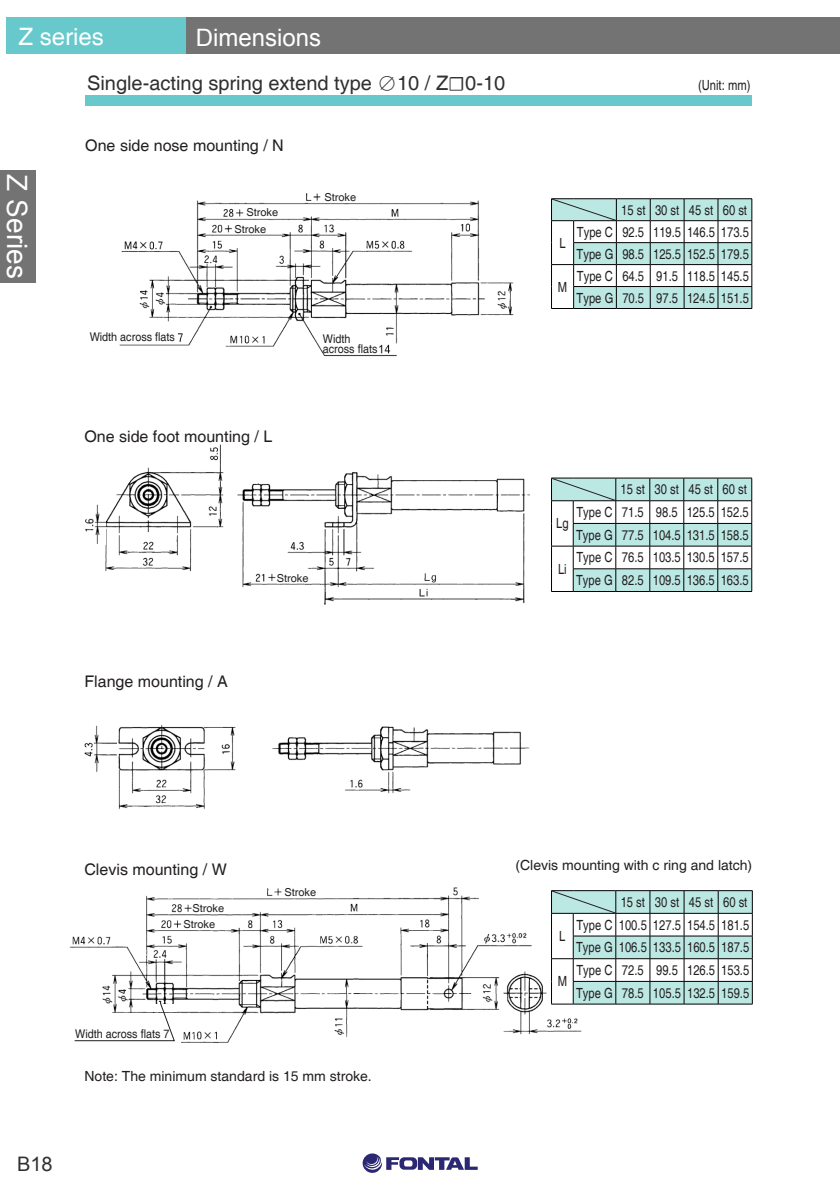
<style>
.page{position:relative;width:840px;height:1191px;background:#fff}
.page>*{position:absolute;margin:0;border:0;box-sizing:border-box;transform-origin:0 0}
.t1{font:28px "Arial";color:#fff}
.t2{font:24px "Arial";color:#fff}
.t3{font:24px "Helvetica";color:#fff}
.t4{font:20px "Helvetica";color:#312f30}
.t5{font:20px "Arial";color:#312f30}
.t6{font:16px "Helvetica";color:#231f20}
.t7{font:14px/22.6px "Helvetica";color:#231f20;scale:.8 1}
.t8{font:14px "Helvetica";color:#231f20}
.t9{font:12px/10px "Helvetica";color:#231f20;scale:.9 1}
.t10{font:11px/15.6px "Helvetica";color:#231f20}
.s1{font-family:"Koz Min Pr 6 N"}
.s2{font-family:"Minion Pro"}
</style>
<div class="page">
<div style="left:186px;top:17px;width:653px;height:37px;background:#737373"></div>
<div style="left:6px;top:17px;width:180px;height:37px;background:#67c9cc"></div>
<div style="left:0;top:170px;width:35px;height:113px;background:#737373"></div>
<svg style="left:362px;top:1153px;width:115px;height:19px"></svg>
<div style="left:85px;top:96px;width:666px;height:10px;background:#67c9cc"></div>
<img style="left:118px;top:725px;width:412px;height:84px">
<img style="left:69px;top:887px;width:463px;height:156px">
<img style="left:502px;top:964px;width:92px;height:79px">
<div style="left:61px;top:1013px;width:120px;height:32px;background:#fff"></div>
<div style="left:504px;top:873px;width:120px;height:52px;background:#fff"></div>
<div style="left:145px;top:1005px;width:31px;height:7px;background:#fff"></div>
<svg style="left:74px;top:1001px;width:101px;height:40px"></svg>
<svg style="left:551px;top:478px;width:201px;height:114px"></svg>
<img style="left:119px;top:193px;width:395px;height:164px">
<svg style="left:551px;top:890px;width:201px;height:114px"></svg>
<img style="left:84px;top:725px;width:33px;height:48px">
<svg style="left:551px;top:198px;width:201px;height:111px"></svg>
<img style="left:105px;top:444px;width:425px;height:161px">
<img style="left:85px;top:504px;width:20px;height:40px">
<h2 class="t3" style="left:18px;top:22px;width:87px">Z series</h2>
<h2 class="t2" style="left:196px;top:22px;width:127px">Dimensions</h2>
<h3 class="t4" style="left:87px;top:72px;width:419px">Single-acting spring extend type <span class="s1">∅</span>10 / Z<span class="s2">☐</span>0-10</h3>
<h1 class="t1" style="left:35px;top:174px;width:106px;rotate:90deg">Z Series</h1>
<p class="t6" style="left:85px;top:136px;width:200px">One side nose mounting / N</p>
<p class="t10" style="left:234px;top:205px;width:45px;line-height:16.4px;text-indent:12px">Stroke<br>Stroke</p>
<p class="t10" style="left:324px;top:190px;width:33px">Stroke</p>
<p class="t9" style="left:90px;top:332px;width:96px">Width across flats</p>
<p class="t9" style="left:322px;top:334px;width:62px">Width across flats</p>
<p class="t6" style="left:84px;top:427px;width:189px">One side foot mounting / L</p>
<p class="t6" style="left:84px;top:672px;width:145px">Flange mounting / A</p>
<p class="t10" style="left:276px;top:570px;width:33px">Stroke</p>
<p class="t7" style="left:697px;top:74px;width:67px">(Unit: mm)</p>
<p class="t7" style="left:620px;top:199px;width:159px">15 st 30 st 45 st 60 st</p>
<p class="t7" style="left:559px;top:232px;width:9px">L</p>
<p class="t7" style="left:576px;top:221px;width:217px;line-height:22px">Type C 92.5 119.5 146.5 173.5<br>Type G 98.5 125.5 152.5 179.5</p>
<p class="t7" style="left:557px;top:276px;width:13px">M</p>
<p class="t7" style="left:576px;top:265px;width:217px;line-height:22px">Type C 64.5 91.5 118.5 145.5<br>Type G 70.5 97.5 124.5 151.5</p>
<p class="t7" style="left:620px;top:479px;width:159px">15 st 30 st 45 st 60 st</p>
<p class="t7" style="left:556px;top:513px;width:17px">Lg</p>
<p class="t7" style="left:575px;top:501px;width:217px">Type C 71.5 98.5 125.5 152.5<br>Type G 77.5 104.5 131.5 158.5</p>
<p class="t7" style="left:557px;top:558px;width:12px">Li</p>
<p class="t7" style="left:575px;top:547px;width:217px">Type C 76.5 103.5 130.5 157.5<br>Type G 82.5 109.5 136.5 163.5</p>
<p class="t6" style="left:84px;top:860px;width:144px">Clevis mounting / W</p>
<p class="t8" style="left:515px;top:856px;width:238px">(Clevis mounting with c ring and latch)</p>
<p class="t10" style="left:183px;top:901px;width:42px;text-indent:9px">Stroke<br>Stroke</p>
<p class="t10" style="left:284px;top:885px;width:33px">Stroke</p>
<p class="t9" style="left:75px;top:1029px;width:106px">Width across flats 7</p>
<p class="t8" style="left:84px;top:1068px;width:289px">Note: The minimum standard is 15 mm stroke.</p>
<h3 class="t5" style="left:17px;top:1150px;width:37px">B18</h3>
<p class="t7" style="left:620px;top:891px;width:160px">15 st 30 st 45 st 60 st</p>
<p class="t7" style="left:559px;top:925px;width:9px">L</p>
<p class="t7" style="left:575px;top:914px;width:218px">Type C 100.5 127.5 154.5 181.5<br>Type G 106.5 133.5 160.5 187.5</p>
<p class="t7" style="left:557px;top:970px;width:13px">M</p>
<p class="t7" style="left:575px;top:959px;width:218px">Type C 72.5 99.5 126.5 153.5<br>Type G 78.5 105.5 132.5 159.5</p>
</div>
